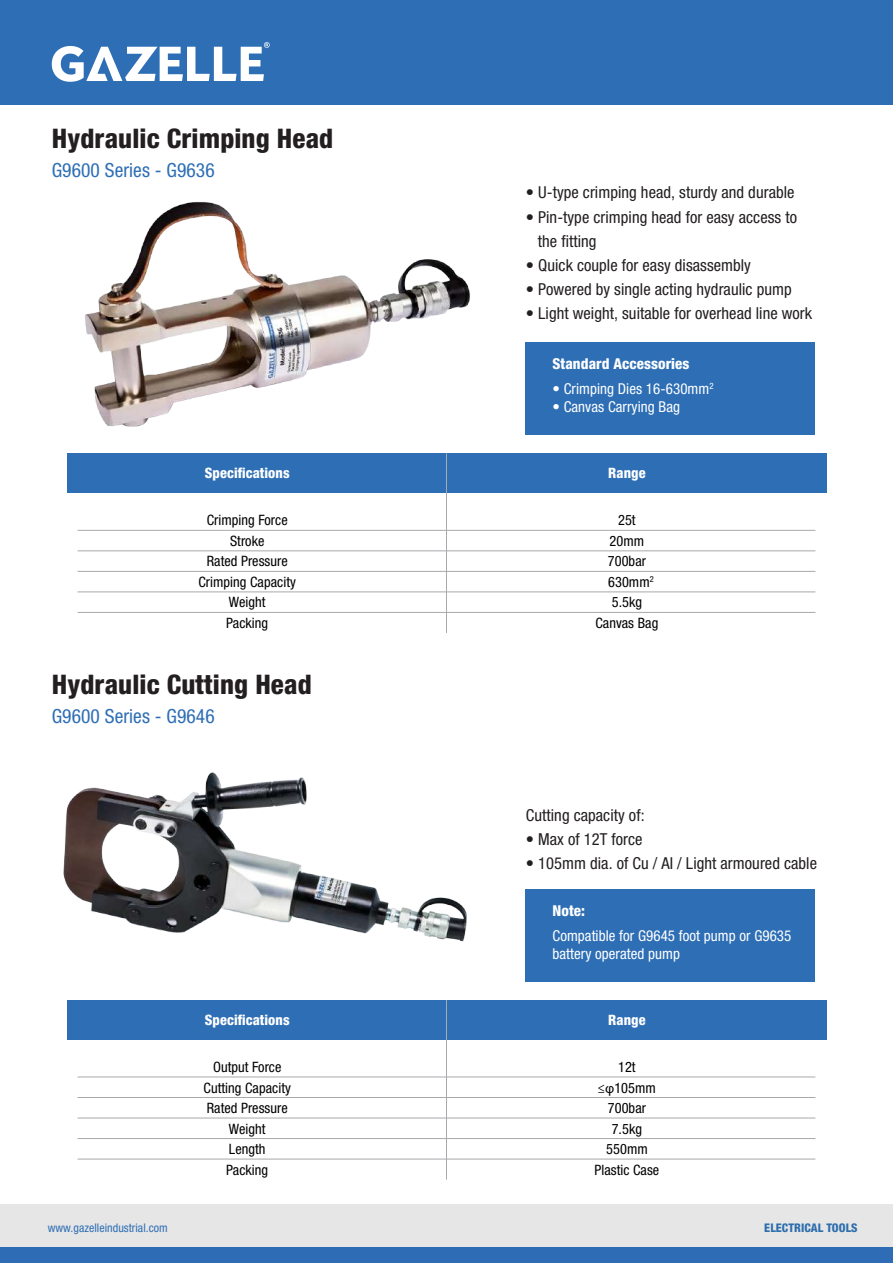
<style>
.page{position:relative;width:893px;height:1263px;background:#fff}
.page>*{position:absolute;margin:0;border:0;box-sizing:border-box;transform-origin:0 0}
.t1{font:800 condensed 27px "Helvetica Neue LT Std";letter-spacing:.005em;color:#231f20}
.t2{font:condensed 19.5px "Helvetica Neue LT Std";letter-spacing:.005em;color:#2d6eb5}
.t3{font:condensed 16.5px/24px "Helvetica Neue LT Std";letter-spacing:.005em;color:#231f20}
.t4{font:condensed 15px/18px "Helvetica Neue LT Std";letter-spacing:.005em;color:#fff}
.t5{font:800 condensed 15px "Helvetica Neue LT Std";letter-spacing:.005em;color:#fff}
.t6{font:condensed 14.25px/20.5px "Helvetica Neue LT Std";letter-spacing:.005em;color:#000;text-align:center}
.t7{font:800 condensed 14.25px "Helvetica Neue LT Std";letter-spacing:.005em;color:#fff}
.t8{font:condensed 11.85px "Helvetica Neue LT Std";letter-spacing:.005em;color:#2d6eb5}
.t9{font:800 condensed 11.85px "Helvetica Neue LT Std";letter-spacing:.005em;color:#2d6eac}
.s1{font-family:"Myriad Pro";font-stretch:normal}
</style>
<div class="page">
<div style="left:0;top:1204px;width:893px;height:43px;background:#e7e6e6"></div>
<div style="left:0;top:1247px;width:893px;height:16px;background:#2e6db5"></div>
<div style="left:0;top:0;width:893px;height:105px;background:#2d6eb5"></div>
<svg style="left:52px;top:42px;width:218px;height:40px"></svg>
<div style="left:67px;top:453px;width:759px;height:40px;background:#2d6eb5"></div>
<hr style="left:446px;top:453px;width:1px;height:180px;background:#a7a9ac">
<hr style="left:78px;top:530px;width:737px;height:1px;background:#a7a9ac">
<hr style="left:78px;top:550px;width:737px;height:1px;background:#a7a9ac">
<hr style="left:78px;top:571px;width:737px;height:1px;background:#a7a9ac">
<hr style="left:78px;top:591px;width:737px;height:1px;background:#a7a9ac">
<hr style="left:78px;top:612px;width:737px;height:1px;background:#a7a9ac">
<div style="left:526px;top:343px;width:289px;height:92px;background:#2d6eb5"></div>
<img style="left:85px;top:201px;width:385px;height:253px">
<div style="left:67px;top:1000px;width:759px;height:40px;background:#2d6eb5"></div>
<hr style="left:446px;top:1000px;width:1px;height:179px;background:#a7a9ac">
<hr style="left:78px;top:1076px;width:737px;height:1px;background:#a7a9ac">
<hr style="left:78px;top:1097px;width:737px;height:1px;background:#a7a9ac">
<hr style="left:78px;top:1118px;width:737px;height:1px;background:#a7a9ac">
<hr style="left:78px;top:1138px;width:737px;height:1px;background:#a7a9ac">
<hr style="left:78px;top:1159px;width:737px;height:1px;background:#a7a9ac">
<div style="left:526px;top:889px;width:289px;height:93px;background:#2d6eb5"></div>
<img style="left:63px;top:772px;width:404px;height:170px">
<h1 class="t1" style="left:52px;top:121px;width:283px">Hydraulic Crimping Head</h1>
<p class="t2" style="left:52px;top:158px;width:164px">G9600 Series - G9636</p>
<p class="t3" style="left:526px;top:181px;width:270px">• U-type crimping head, sturdy and durable</p>
<p class="t3" style="left:538px;top:205px;width:261px;text-indent:-12px">• Pin-type crimping head for easy access to the fitting</p>
<p class="t3" style="left:526px;top:253px;width:227px">• Quick couple for easy disassembly</p>
<p class="t3" style="left:526px;top:277px;width:267px">• Powered by single acting hydraulic pump</p>
<p class="t3" style="left:526px;top:301px;width:288px">• Light weight, suitable for overhead line work</p>
<p class="t5" style="left:552px;top:355px;width:138px">Standard Accessories</p>
<p class="t4" style="left:552px;top:379px;width:163px">• Crimping Dies 16-630mm<sup>2</sup></p>
<p class="t4" style="left:552px;top:397px;width:129px">• Canvas Carrying Bag</p>
<p class="t7" style="left:205px;top:464px;width:86px">Specifications</p>
<p class="t7" style="left:608px;top:464px;width:39px">Range</p>
<p class="t6" style="left:207px;top:510px;width:83px">Crimping Force</p>
<p class="t6" style="left:618px;top:510px;width:19px">25t</p>
<p class="t6" style="left:608px;top:551px;width:40px">700bar</p>
<p class="t6" style="left:230px;top:530px;width:36px">Stroke</p>
<p class="t6" style="left:610px;top:530px;width:36px">20mm</p>
<p class="t6" style="left:198px;top:551px;width:99px">Rated Pressure<br>Crimping Capacity<br>Weight<br>Packing</p>
<p class="t6" style="left:608px;top:571px;width:47px">630mm<sup>2</sup></p>
<p class="t6" style="left:595px;top:592px;width:64px">5.5kg<br>Canvas Bag</p>
<h1 class="t1" style="left:52px;top:668px;width:261px">Hydraulic Cutting Head</h1>
<p class="t2" style="left:52px;top:705px;width:164px">G9600 Series - G9646</p>
<p class="t3" style="left:526px;top:803px;width:120px">Cutting capacity of:</p>
<p class="t3" style="left:526px;top:827px;width:118px">• Max of 12T force</p>
<p class="t3" style="left:526px;top:851px;width:293px">• 105mm dia. of Cu / AI / Light armoured cable</p>
<p class="t5" style="left:552px;top:901px;width:34px">Note:</p>
<p class="t4" style="left:552px;top:926px;width:240px">Compatible for G9645 foot pump or G9635 battery operated pump</p>
<p class="t7" style="left:205px;top:1011px;width:86px">Specifications</p>
<p class="t7" style="left:608px;top:1011px;width:39px">Range</p>
<p class="t6" style="left:213px;top:1057px;width:70px">Output Force</p>
<p class="t6" style="left:618px;top:1057px;width:19px">12t</p>
<p class="t6" style="left:608px;top:1098px;width:40px">700bar</p>
<p class="t6" style="left:204px;top:1077px;width:89px">Cutting Capacity</p>
<p class="t6" style="left:598px;top:1077px;width:59px">≤<span class="s1">φ</span>105mm</p>
<p class="t6" style="left:207px;top:1098px;width:83px">Rated Pressure<br>Weight<br>Length<br>Packing</p>
<p class="t6" style="left:612px;top:1118px;width:32px">7.5kg</p>
<p class="t6" style="left:594px;top:1139px;width:66px">550mm<br>Plastic Case</p>
<p class="t8" style="left:48px;top:1221px;width:122px">www.gazelleindustrial.com</p>
<p class="t9" style="left:764px;top:1221px;width:95px">ELECTRICAL TOOLS</p>
</div>
